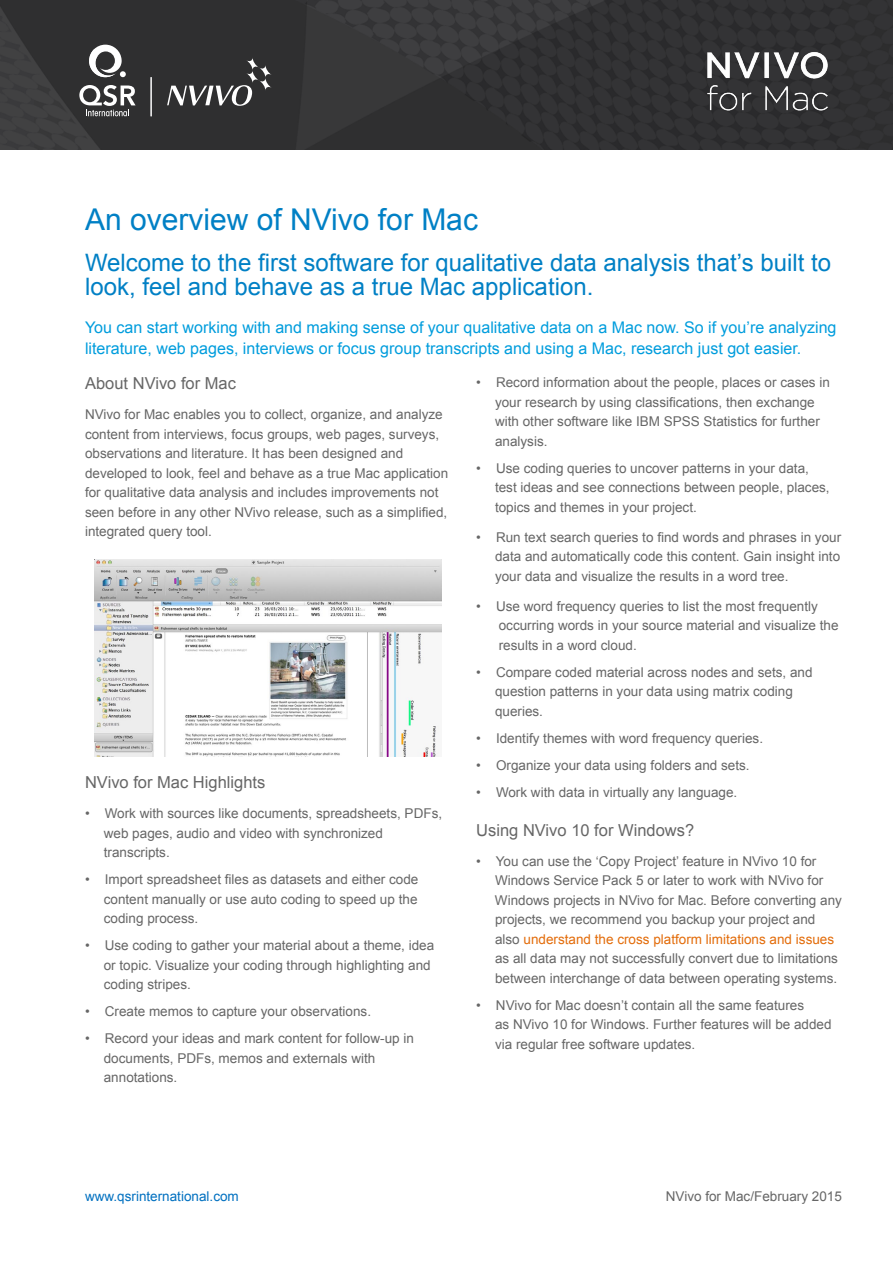
<style>
.page{position:relative;width:893px;height:1263px;background:#fff}
.page>*{position:absolute;margin:0;border:0;box-sizing:border-box;transform-origin:0 0}
.t1{font:30px "Arial";color:#0080c5}
.t2{font:24px/24px "Arial";color:#0080c5}
.t3{font:16.5px "Arial";color:#666}
.t4{font:16.05px/21px "Arial";color:#009ddd}
.t5{font:13.5px/19.5px "Arial";color:#666}
.t6{font:13.5px "Arial";color:#0070c0}
.s1{color:#e36c0a}
</style>
<div class="page">
<img style="left:0;top:0;width:893px;height:149px">
<svg style="left:79px;top:85px;width:57px;height:31px"></svg>
<svg style="left:89px;top:45px;width:37px;height:32px"></svg>
<svg style="left:167px;top:57px;width:105px;height:49px;background:#4d4d4e"></svg>
<hr style="left:151px;top:77px;width:1px;height:39px;background:#fff">
<img style="left:696px;top:31px;width:170px;height:91px">
<img style="left:95px;top:559px;width:346px;height:198px">
<h1 class="t1" style="left:85px;top:200px;width:394px">An overview of NVivo for Mac</h1>
<h2 class="t2" style="left:85px;top:251px;width:748px">Welcome to the first software for qualitative data analysis that’s built to look, feel and behave as a true Mac application.</h2>
<p class="t4" style="left:85px;top:317px;width:753px">You can start working with and making sense of your qualitative data on a Mac now. So if you’re analyzing literature, web pages, interviews or focus group transcripts and using a Mac, research just got easier.</p>
<p class="t3" style="left:85px;top:373px;width:153px">About NVivo for Mac</p>
<p class="t5" style="left:85px;top:405px;width:365px">NVivo for Mac enables you to collect, organize, and analyze content from interviews, focus groups, web pages, surveys, observations and literature. It has been designed and developed to look, feel and behave as a true Mac application for qualitative data analysis and includes improvements not seen before in any other NVivo release, such as a simplified, integrated query tool.</p>
<p class="t3" style="left:85px;top:772px;width:182px">NVivo for Mac Highlights</p>
<p class="t5" style="left:104px;top:804px;width:340px;text-indent:-19px">• Work with sources like documents, spreadsheets, PDFs, web pages, audio and video with synchronized transcripts.</p>
<p class="t5" style="left:104px;top:870px;width:316px;text-align:justify;text-indent:-19px">• Import spreadsheet files as datasets and either code content manually or use auto coding to speed up the coding process.</p>
<p class="t5" style="left:104px;top:936px;width:332px;text-indent:-19px">• Use coding to gather your material about a theme, idea or topic. Visualize your coding through highlighting and coding stripes.</p>
<p class="t5" style="left:85px;top:1002px;width:288px">• Create memos to capture your observations.</p>
<p class="t5" style="left:104px;top:1029px;width:312px;text-indent:-19px">• Record your ideas and mark content for follow-up in documents, PDFs, memos and externals with annotations.</p>
<p class="t5" style="left:495px;top:373px;width:336px;text-indent:-19px">• Record information about the people, places or cases in your research by using classifications, then exchange with other software like IBM SPSS Statistics for further analysis.</p>
<p class="t5" style="left:495px;top:458px;width:336px;text-indent:-19px">• Use coding queries to uncover patterns in your data, test ideas and see connections between people, places, topics and themes in your project.</p>
<p class="t5" style="left:495px;top:527px;width:348px;text-align:justify;text-indent:-19px">• Run text search queries to find words and phrases in your data and automatically code this content. Gain insight into your data and visualize the results in a word tree.</p>
<p class="t5" style="left:499px;top:596px;width:341px;text-indent:-23px">• Use word frequency queries to list the most frequently occurring words in your source material and visualize the results in a word cloud.</p>
<p class="t5" style="left:495px;top:662px;width:319px;text-indent:-19px">• Compare coded material across nodes and sets, and question patterns in your data using matrix coding queries.</p>
<p class="t5" style="left:476px;top:728px;width:288px">• Identify themes with word frequency queries.</p>
<p class="t5" style="left:476px;top:755px;width:275px">• Organize your data using folders and sets.</p>
<p class="t5" style="left:476px;top:782px;width:263px">• Work with data in virtually any language.</p>
<p class="t3" style="left:476px;top:819px;width:219px">Using NVivo 10 for Windows?</p>
<p class="t5" style="left:495px;top:851px;width:349px;text-indent:-19px">• You can use the ‘Copy Project’ feature in NVivo 10 for Windows Service Pack 5 or later to work with NVivo for Windows projects in NVivo for Mac. Before converting any projects, we recommend you backup your project and also <span class="s1">understand the cross platform limitations and issues </span>as all data may not successfully convert due to limitations between interchange of data between operating systems.</p>
<p class="t5" style="left:495px;top:995px;width:338px;text-indent:-19px">• NVivo for Mac doesn’t contain all the same features<br>as NVivo 10 for Windows. Further features will be added via regular free software updates.</p>
<p class="t6" style="left:85px;top:1187px;width:155px">www.qsrinternational.com</p>
<p class="t5" style="left:666px;top:1186px;width:178px">NVivo for Mac/February 2015</p>
</div>
